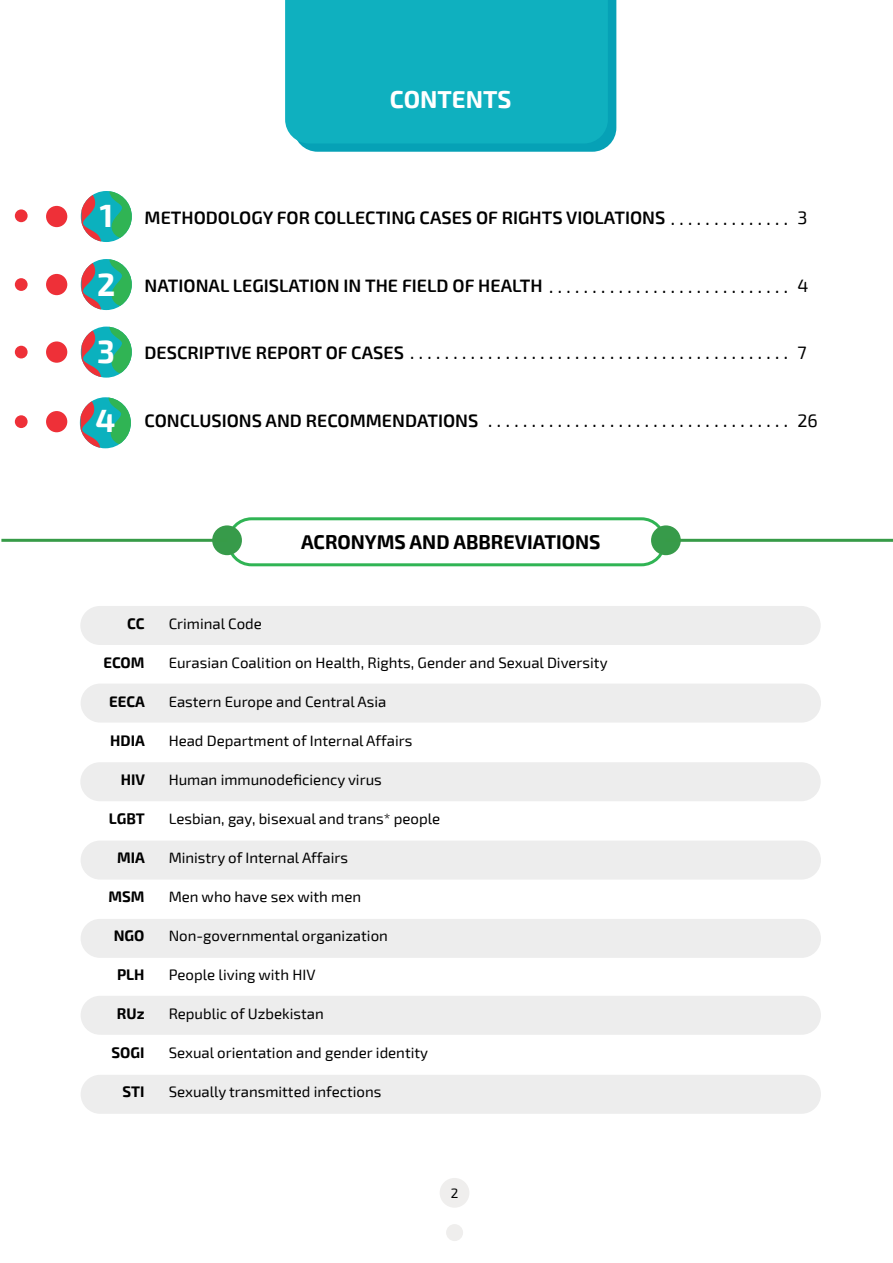
<style>
.page{position:relative;width:893px;height:1263px;background:#fff}
.page>*{position:absolute;margin:0;border:0;box-sizing:border-box;transform-origin:0 0}
.t1{font:700 31.5px/68.2px "Exo 2";color:#fff;text-align:justify}
.t2{font:700 24px "Exo 2";color:#fff}
.t3{font:700 19.5px "Exo 2";color:#000}
.t4{font:600 18px "Exo 2";color:#000}
.t5{font:500 18px "Exo 2";color:#000}
.t6{font:18px "Exo 2";color:#000}
.t7{font:15px "Exo 2";color:#000}
.t8{font:700 15px "Exo 2";color:#000}
.t9{font:13.5px "Exo 2";color:#000}
.s1{font-weight:500}
.s2{font-weight:600}
</style>
<div class="page">
<svg style="left:82px;top:191px;width:50px;height:51px"></svg>
<svg style="left:82px;top:259px;width:50px;height:51px"></svg>
<svg style="left:82px;top:327px;width:50px;height:51px"></svg>
<svg style="left:81px;top:397px;width:50px;height:52px"></svg>
<div style="left:440px;top:1178px;width:29px;height:30px;background:#efeeed;border-radius:50%"></div>
<div style="left:446px;top:1224px;width:17px;height:17px;background:#efeeed;border-radius:50%"></div>
<div style="left:80px;top:606px;width:741px;height:39px;background:#ededed;border-radius:19px"></div>
<div style="left:81px;top:684px;width:740px;height:38px;background:#ededed;border-radius:19px"></div>
<div style="left:80px;top:762px;width:741px;height:39px;background:#ededed;border-radius:19px"></div>
<div style="left:81px;top:840px;width:740px;height:39px;background:#ededed;border-radius:19px"></div>
<div style="left:81px;top:919px;width:740px;height:39px;background:#ededed;border-radius:19px"></div>
<div style="left:81px;top:996px;width:740px;height:39px;background:#ededed;border-radius:19px"></div>
<div style="left:81px;top:1075px;width:740px;height:39px;background:#ededed;border-radius:19px"></div>
<svg style="left:299px;top:0;width:317px;height:152px;background:#16a7ba"></svg>
<div style="left:285px;top:0;width:323px;height:143px;background:#0fb0bf"></div>
<div style="left:227px;top:517px;width:439px;height:49px;border:3px solid #30b454;border-radius:23px"></div>
<div style="left:46px;top:206px;width:21px;height:21px;background:#ee3038;border-radius:50%"></div>
<div style="left:15px;top:209px;width:13px;height:13px;background:#ee3038;border-radius:50%"></div>
<div style="left:46px;top:274px;width:21px;height:21px;background:#ee3038;border-radius:50%"></div>
<div style="left:15px;top:278px;width:13px;height:13px;background:#ee3038;border-radius:50%"></div>
<div style="left:46px;top:341px;width:21px;height:22px;background:#ee3038;border-radius:50%"></div>
<div style="left:15px;top:346px;width:13px;height:12px;background:#ee3038;border-radius:50%"></div>
<div style="left:46px;top:411px;width:21px;height:21px;background:#ee3038;border-radius:50%"></div>
<div style="left:15px;top:415px;width:13px;height:13px;background:#ee3038;border-radius:50%"></div>
<div style="left:212px;top:525px;width:30px;height:30px;background:#379b4a;border-radius:50%"></div>
<div style="left:651px;top:525px;width:30px;height:30px;background:#379b4a;border-radius:50%"></div>
<hr style="left:1px;top:539px;width:226px;height:3px;background:#379b48">
<hr style="left:666px;top:539px;width:227px;height:3px;background:#379b48">
<h2 class="t2" style="left:390px;top:85px;width:123px">CONTENTS</h2>
<h1 class="t1" style="left:100px;top:183px;width:15px">1</h1>
<h1 class="t1" style="left:95px;top:251px;width:22px">2<br>3<br>4</h1>
<p class="t4" style="left:145px;top:207px;width:645px">METHODOLOGY FOR COLLECTING CASES OF RIGHTS VIOLATIONS <span class="s1">. . . . . . . . . . . . . .</span></p>
<p class="t6" style="left:797px;top:207px;width:12px">3</p>
<p class="t4" style="left:145px;top:275px;width:645px">NATIONAL LEGISLATION IN THE FIELD OF HEALTH <span class="s1">. . . . . . . . . . . . . . . . . . . . . . . . . . . .</span></p>
<p class="t6" style="left:797px;top:275px;width:13px">4</p>
<p class="t5" style="left:145px;top:342px;width:645px"><span class="s2">DESCRIPTIVE REPORT OF CASES</span>............................................</p>
<p class="t6" style="left:797px;top:342px;width:11px">7</p>
<p class="t4" style="left:145px;top:410px;width:335px">CONCLUSIONS AND RECOMMENDATIONS</p>
<p class="t5" style="left:488px;top:410px;width:301px">...................................</p>
<p class="t6" style="left:797px;top:410px;width:22px">26</p>
<h3 class="t3" style="left:301px;top:530px;width:301px">ACRONYMS AND ABBREVIATIONS</h3>
<p class="t8" style="left:127px;top:615px;width:19px">CC</p>
<p class="t8" style="left:103px;top:654px;width:43px">ECOM</p>
<p class="t8" style="left:109px;top:693px;width:37px">EECA</p>
<p class="t8" style="left:110px;top:732px;width:36px">HDIA</p>
<p class="t8" style="left:121px;top:771px;width:26px">HIV</p>
<p class="t8" style="left:109px;top:810px;width:38px">LGBT</p>
<p class="t8" style="left:117px;top:849px;width:29px">MIA</p>
<p class="t8" style="left:109px;top:888px;width:38px">MSM</p>
<p class="t8" style="left:114px;top:927px;width:32px">NGO</p>
<p class="t8" style="left:117px;top:966px;width:29px">PLH</p>
<p class="t8" style="left:117px;top:1005px;width:29px">RUz</p>
<p class="t8" style="left:112px;top:1044px;width:35px">SOGI</p>
<p class="t8" style="left:122px;top:1083px;width:24px">STI</p>
<p class="t7" style="left:169px;top:615px;width:95px">Criminal Code</p>
<p class="t7" style="left:169px;top:654px;width:440px">Eurasian Coalition on Health, Rights, Gender and Sexual Diversity</p>
<p class="t7" style="left:169px;top:693px;width:219px">Eastern Europe and Central Asia</p>
<p class="t7" style="left:169px;top:732px;width:245px">Head Department of Internal Affairs</p>
<p class="t7" style="left:169px;top:771px;width:215px">Human immunodeficiency virus</p>
<p class="t7" style="left:169px;top:810px;width:273px">Lesbian, gay, bisexual and trans* people</p>
<p class="t7" style="left:169px;top:849px;width:181px">Ministry of Internal Affairs</p>
<p class="t7" style="left:169px;top:888px;width:194px">Men who have sex with men</p>
<p class="t7" style="left:169px;top:927px;width:221px">Non-governmental organization</p>
<p class="t7" style="left:169px;top:966px;width:148px">People living with HIV</p>
<p class="t7" style="left:169px;top:1005px;width:157px">Republic of Uzbekistan</p>
<p class="t7" style="left:169px;top:1044px;width:261px">Sexual orientation and gender identity</p>
<p class="t7" style="left:169px;top:1083px;width:214px">Sexually transmitted infections</p>
<p class="t9" style="left:451px;top:1185px;width:9px">2</p>
</div>
